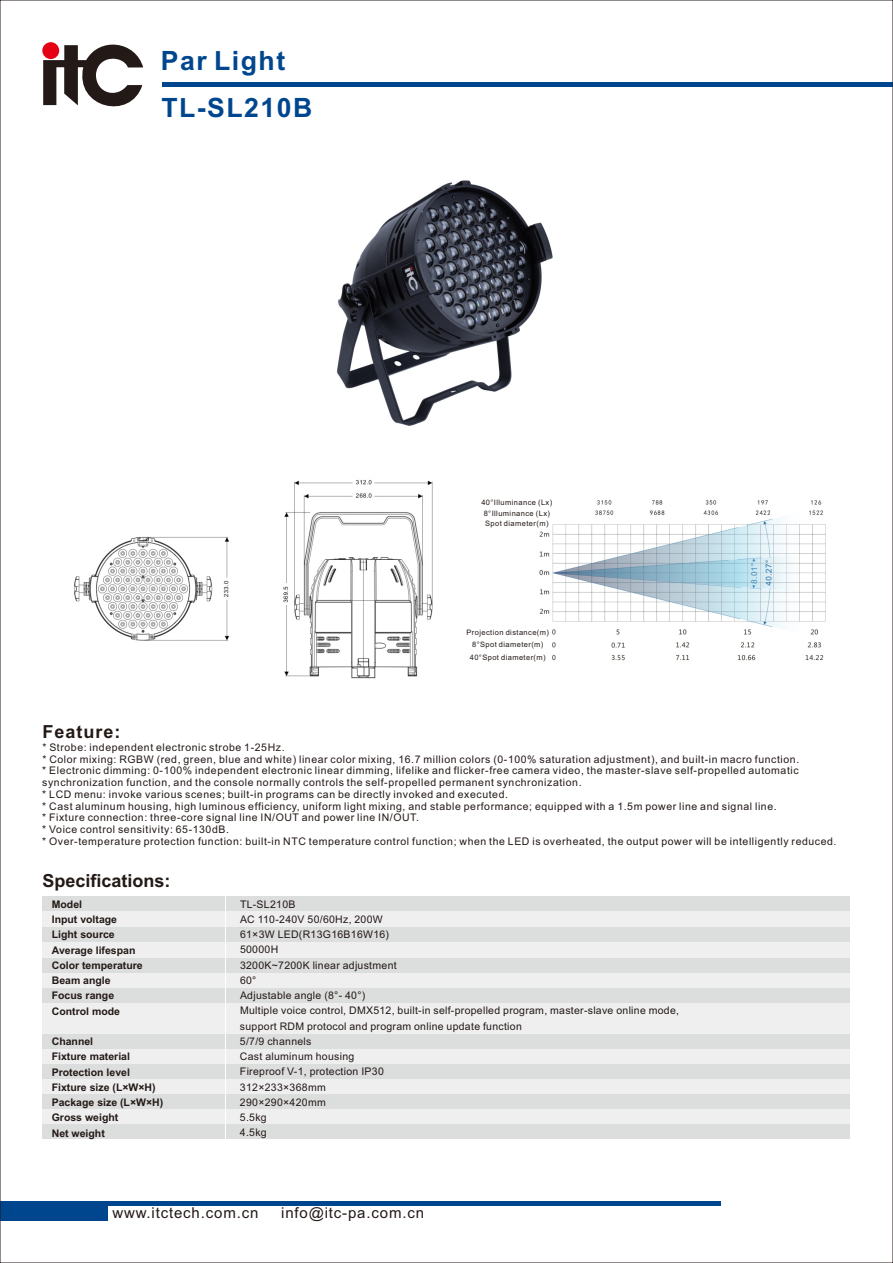
<style>
.page{position:relative;width:893px;height:1263px;background:#fff}
.page>*{position:absolute;margin:0;border:0;box-sizing:border-box;transform-origin:0 0}
.t1{font:700 26.55px "Arial";letter-spacing:.055em;color:#00468e}
.t2{font:700 18px "Arial";color:#231916}
.t3{font:700 18px "Arial";letter-spacing:.055em;color:#231916}
.t4{font:15px "Arial";letter-spacing:.055em;color:#231916}
.t5{font:10.5px/11.7px "Arial";letter-spacing:.055em;color:#231916}
.t6{font:10.5px/15.3px "Arial";letter-spacing:.03em;color:#231916}
.t7{font:700 10.5px/15.3px "Arial";color:#231916}
.t8{font:7.5px/12.6px "Arial";letter-spacing:.055em;color:#231916;text-align:center}
</style>
<div class="page">
<hr style="left:0;top:1202px;width:720px;height:4px;background:#00468e">
<div style="left:0;top:1202px;width:108px;height:18px;background:#00468e"></div>
<hr style="left:163px;top:82px;width:730px;height:4px;background:#00468e">
<svg style="left:43px;top:42px;width:100px;height:65px"></svg>
<div style="left:42px;top:896px;width:808px;height:243px;background:#efeff0"></div>
<div style="left:42px;top:1064px;width:808px;height:14px;background:#dcdddd"></div>
<div style="left:42px;top:896px;width:808px;height:15px;background:#dcdddd"></div>
<div style="left:42px;top:927px;width:808px;height:15px;background:#dcdddd"></div>
<div style="left:42px;top:957px;width:808px;height:15px;background:#dcdddd"></div>
<div style="left:42px;top:988px;width:808px;height:15px;background:#dcdddd"></div>
<div style="left:42px;top:1034px;width:808px;height:15px;background:#dcdddd"></div>
<div style="left:42px;top:1094px;width:808px;height:15px;background:#dcdddd"></div>
<div style="left:42px;top:1124px;width:808px;height:15px;background:#dcdddd"></div>
<hr style="left:225px;top:896px;width:1px;height:243px;background:#fff">
<img style="left:336px;top:180px;width:217px;height:246px">
<img style="left:74px;top:479px;width:359px;height:200px">
<img style="left:539px;top:500px;width:287px;height:161px">
<div style="left:507px;top:497px;width:44px;height:32px;background:#fff"></div>
<div style="left:499px;top:628px;width:49px;height:33px;background:#fff"></div>
<h1 class="t1" style="left:161px;top:51px;width:126px">Par Light</h1>
<h1 class="t1" style="left:161px;top:98px;width:152px">TL-SL210B</h1>
<p class="t8" style="left:481px;top:497px;width:72px;line-height:10.9px">40°Illuminance (Lx)<br>8°Illuminance (Lx)<br>Spot diameter(m)</p>
<p class="t8" style="left:466px;top:626px;width:84px">Projection distance(m)<br>8°Spot diameter(m)<br>40°Spot diameter(m)</p>
<h2 class="t3" style="left:42px;top:724px;width:80px">Feature:</h2>
<p class="t5" style="left:42px;top:742px;width:796px">* Strobe: independent electronic strobe 1-25Hz.<br>* Color mixing: RGBW (red, green, blue and white) linear color mixing, 16.7 million colors (0-100% saturation adjustment), and built-in macro function.<br>* Electronic dimming: 0-100% independent electronic linear dimming, lifelike and flicker-free camera video, the master-slave self-propelled automatic synchronization function, and the console normally controls the self-propelled permanent synchronization.<br>* LCD menu: invoke various scenes; built-in programs can be directly invoked and executed.<br>* Cast aluminum housing, high luminous efficiency, uniform light mixing, and stable performance; equipped with a 1.5m power line and signal line.<br>* Fixture connection: three-core signal line IN/OUT and power line IN/OUT.<br>* Voice control sensitivity: 65-130dB.<br>* Over-temperature protection function: built-in NTC temperature control function; when the LED is overheated, the output power will be intelligently reduced.</p>
<h2 class="t2" style="left:42px;top:873px;width:130px">Specifications:</h2>
<p class="t7" style="left:52px;top:897px;width:93px">Model<br>Input voltage<br>Light source<br>Average lifespan<br>Color temperature<br>Beam angle<br>Focus range<br>Control mode</p>
<p class="t7" style="left:52px;top:1035px;width:113px">Channel<br>Fixture material<br>Protection level<br>Fixture size (L×W×H)<br>Package size (L×W×H)<br>Gross weight<br>Net weight</p>
<p class="t6" style="left:240px;top:897px;width:441px">TL-SL210B<br>AC 110-240V 50/60Hz, 200W<br>61×3W LED(R13G16B16W16)<br>50000H<br>3200K~7200K linear adjustment<br>60°<br>Adjustable angle (8°- 40°)<br>Multiple voice control, DMX512, built-in self-propelled program, master-slave online mode, support RDM protocol and program online update function<br>5/7/9 channels<br>Cast aluminum housing<br>Fireproof V-1, protection IP30<br>312×233×368mm<br>290×290×420mm<br>5.5kg<br>4.5kg</p>
<h3 class="t4" style="left:112px;top:1207px;width:147px">www.itctech.com.cn</h3>
<h3 class="t4" style="left:281px;top:1207px;width:144px">info@itc-pa.com.cn</h3>
</div>
